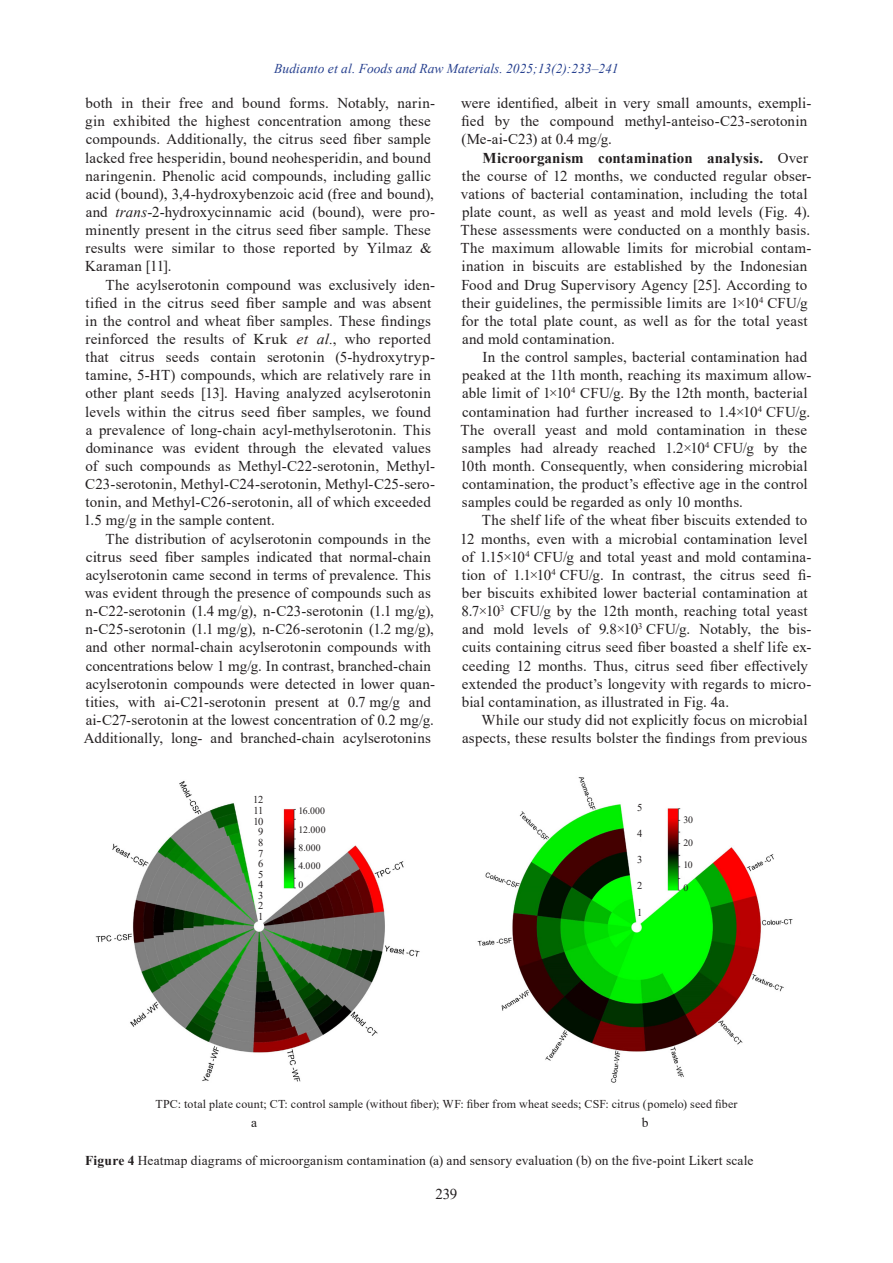
<style>
.page{position:relative;width:893px;height:1263px;background:#fff}
.page>*{position:absolute;margin:0;border:0;box-sizing:border-box;transform-origin:0 0}
.Основной__перенос{font:15px/18.1px "Times New Roman";letter-spacing:.01em;color:#231f20}
.Под_рис{font:13.5px "Times New Roman";letter-spacing:.01em;color:#231f20}
.t1{font:italic 13.5px "Times New Roman";color:#253f8e}
.Под_рисунок{font:13.5px "Times New Roman";color:#231f20}
.Звездочка{font:12px "Times New Roman";letter-spacing:.01em;color:#231f20}
.Под_рисунок-2{font:10.5px "Times New Roman";color:#231f20}
.Под_рисунок-3{font:9.75px "Times New Roman";letter-spacing:.025em;color:#231f20}
.s1{font-style:italic}
.s2{font-weight:700}
</style>
<div class="page">
<img style="left:477px;top:777px;width:316px;height:306px">
<img style="left:95px;top:781px;width:325px;height:301px">
<p class="t1" style="left:274px;top:59px;width:346px">Budianto et al. Foods and Raw Materials. 2025;13(2):233–241</p>
<p class="Основной__перенос" style="left:85px;top:94px;width:351px">both in their free and bound forms. Notably, narin&shy;gin exhibited the highest concentration among these compounds. Additionally, the citrus seed fiber sample lacked free hesperidin, bound neohesperidin, and bound naringenin. Phenolic acid compounds, including gallic acid (bound), 3,4-hydroxybenzoic acid (free and bound), and <span class="s1">trans</span>-2-hydroxycinnamic acid (bound), were pro&shy;minently present in the citrus seed fiber sample. These results were similar to those reported by Yilmaz &amp; Karaman [11].</p>
<p class="Основной__перенос" style="left:84px;top:275px;width:353px;text-indent:22px">The acylserotonin compound was exclusively iden&shy;tified in the citrus seed fiber sample and was absent in the control and wheat fiber samples. These findings reinforced the results of Kruk <span class="s1">et al.</span>, who reported that citrus seeds contain serotonin (5-hydroxytryp&shy;tamine, 5-HT) compounds, which are relatively rare in other plant seeds [13]. Having analyzed acylserotonin levels within the citrus seed fiber samples, we found a prevalence of long-chain acyl-methylserotonin. This dominance was evident through the elevated values of such compounds as Methyl-C22-serotonin, Methyl-C23-serotonin, Methyl-C24-serotonin, Methyl-C25-sero&shy;tonin, and Methyl-C26-serotonin, all of which exceeded 1.5 mg/g in the sample content.</p>
<p class="Основной__перенос" style="left:84px;top:529px;width:353px;text-indent:22px">The distribution of acylserotonin compounds in the citrus seed fiber samples indicated that normal-chain acylserotonin came second in terms of prevalence. This was evident through the presence of compounds such as n-C22-serotonin (1.4 mg/g), n-C23-serotonin (1.1 mg/g), n-C25-serotonin (1.1 mg/g), n-C26-serotonin (1.2 mg/g), and other normal-chain acylserotonin compounds with concentrations below 1 mg/g. In contrast, branched-chain acylserotonin compounds were detected in lower quan&shy;tities, with ai-C21-serotonin present at 0.7 mg/g and ai-C27-serotonin at the lowest concentration of 0.2 mg/g.<br>Additionally, long- and branched-chain acylserotonins</p>
<p class="Основной__перенос" style="left:461px;top:94px;width:352px">were identified, albeit in very small amounts, exempli&shy;fied by the compound methyl-anteiso-C23-serotonin (Me-ai-C23) at 0.4 mg/g.</p>
<p class="Основной__перенос" style="left:461px;top:148px;width:352px;text-indent:22px"><span class="s2">Microorganism contamination analysis.</span> Over the course of 12 months, we conducted regular obser&shy;vations of bacterial contamination, including the total plate count, as well as yeast and mold levels (Fig. 4).<br>These assessments were conducted on a monthly basis.<br>The maximum allowable limits for microbial contam&shy;ination in biscuits are established by the Indonesian Food and Drug Supervisory Agency [25]. According to their guidelines, the permissible limits are 1×10<sup>4</sup> CFU/g for the total plate count, as well as for the total yeast and mold contamination.</p>
<p class="Основной__перенос" style="left:460px;top:348px;width:353px;text-indent:22px">In the control samples, bacterial contamination had peaked at the 11th month, reaching its maximum allow&shy;able limit of 1×10<sup>4</sup> CFU/g. By the 12th month, bacterial contamination had further increased to 1.4×10<sup>4</sup> CFU/g.<br>The overall yeast and mold contamination in these samples had already reached 1.2×10<sup>4</sup> CFU/g by the 10th month. Consequently, when considering microbial contamination, the product’s effective age in the control samples could be regarded as only 10 months.</p>
<p class="Основной__перенос" style="left:460px;top:511px;width:353px;text-indent:22px">The shelf life of the wheat fiber biscuits extended to 12 months, even with a microbial contamination level of 1.15×10<sup>4</sup> CFU/g and total yeast and mold contamina&shy;tion of 1.1×10<sup>4</sup> CFU/g. In contrast, the citrus seed fi&shy;ber biscuits exhibited lower bacterial contamination at 8.7×10<sup>3</sup> CFU/g by the 12th month, reaching total yeast and mold levels of 9.8×10<sup>3</sup> CFU/g. Notably, the bis&shy;cuits containing citrus seed fiber boasted a shelf life ex&shy;ceeding 12 months. Thus, citrus seed fiber effectively extended the product’s longevity with regards to micro&shy;bial contamination, as illustrated in Fig. 4a.</p>
<p class="Основной__перенос" style="left:462px;top:710px;width:347px;text-align:right">While our study did not explicitly focus on microbial aspects, these results bolster the findings from previous</p>
<p class="Под_рисунок-2" style="left:253px;top:792px;width:12px">12</p>
<p class="Под_рисунок-2" style="left:254px;top:803px;width:11px">11</p>
<p class="Под_рисунок-2" style="left:253px;top:814px;width:12px">10</p>
<p class="Под_рисунок-2" style="left:258px;top:824px;width:7px">9</p>
<p class="Под_рисунок-2" style="left:258px;top:835px;width:7px">8</p>
<p class="Под_рисунок-2" style="left:258px;top:846px;width:7px">7</p>
<p class="Под_рисунок-2" style="left:258px;top:856px;width:7px">6</p>
<p class="Под_рисунок-2" style="left:258px;top:867px;width:7px">5</p>
<p class="Под_рисунок-2" style="left:258px;top:877px;width:7px">4</p>
<p class="Под_рисунок-2" style="left:258px;top:888px;width:7px">3</p>
<p class="Под_рисунок-2" style="left:258px;top:898px;width:7px">2</p>
<p class="Под_рисунок-2" style="left:258px;top:909px;width:7px">1</p>
<p class="Под_рисунок-3" style="left:298px;top:804px;width:28px">16.000</p>
<p class="Под_рисунок-3" style="left:298px;top:822px;width:29px">12.000</p>
<p class="Под_рисунок-3" style="left:298px;top:841px;width:24px">8.000</p>
<p class="Под_рисунок-3" style="left:298px;top:859px;width:24px">4.000</p>
<p class="Под_рисунок-3" style="left:298px;top:878px;width:6px">0</p>
<p class="Под_рисунок-2" style="left:637px;top:800px;width:7px">5</p>
<p class="Под_рисунок-2" style="left:637px;top:826px;width:7px">4</p>
<p class="Под_рисунок-2" style="left:637px;top:852px;width:7px">3</p>
<p class="Под_рисунок-2" style="left:637px;top:878px;width:7px">2</p>
<p class="Под_рисунок-2" style="left:637px;top:905px;width:7px">1</p>
<p class="Под_рисунок-3" style="left:683px;top:813px;width:11px">30</p>
<p class="Под_рисунок-3" style="left:683px;top:836px;width:11px">20</p>
<p class="Под_рисунок-3" style="left:683px;top:858px;width:11px">10</p>
<p class="Под_рисунок-3" style="left:683px;top:881px;width:6px">0</p>
<p class="Звездочка" style="left:155px;top:1096px;width:584px">TPC: total plate count; CT: control sample (without fiber); WF: fiber from wheat seeds; CSF: citrus (pomelo) seed fiber</p>
<p class="Под_рисунок" style="left:251px;top:1113px;width:7px">a</p>
<p class="Под_рисунок" style="left:642px;top:1113px;width:8px">b</p>
<p class="Под_рис" style="left:85px;top:1151px;width:670px"><span class="s2">Figure 4</span> Heatmap diagrams of microorganism contamination (a) and sensory evaluation (b) on the five-point Likert scale</p>
<p class="Основной__перенос" style="left:435px;top:1184px;width:23px">239</p>
</div>
